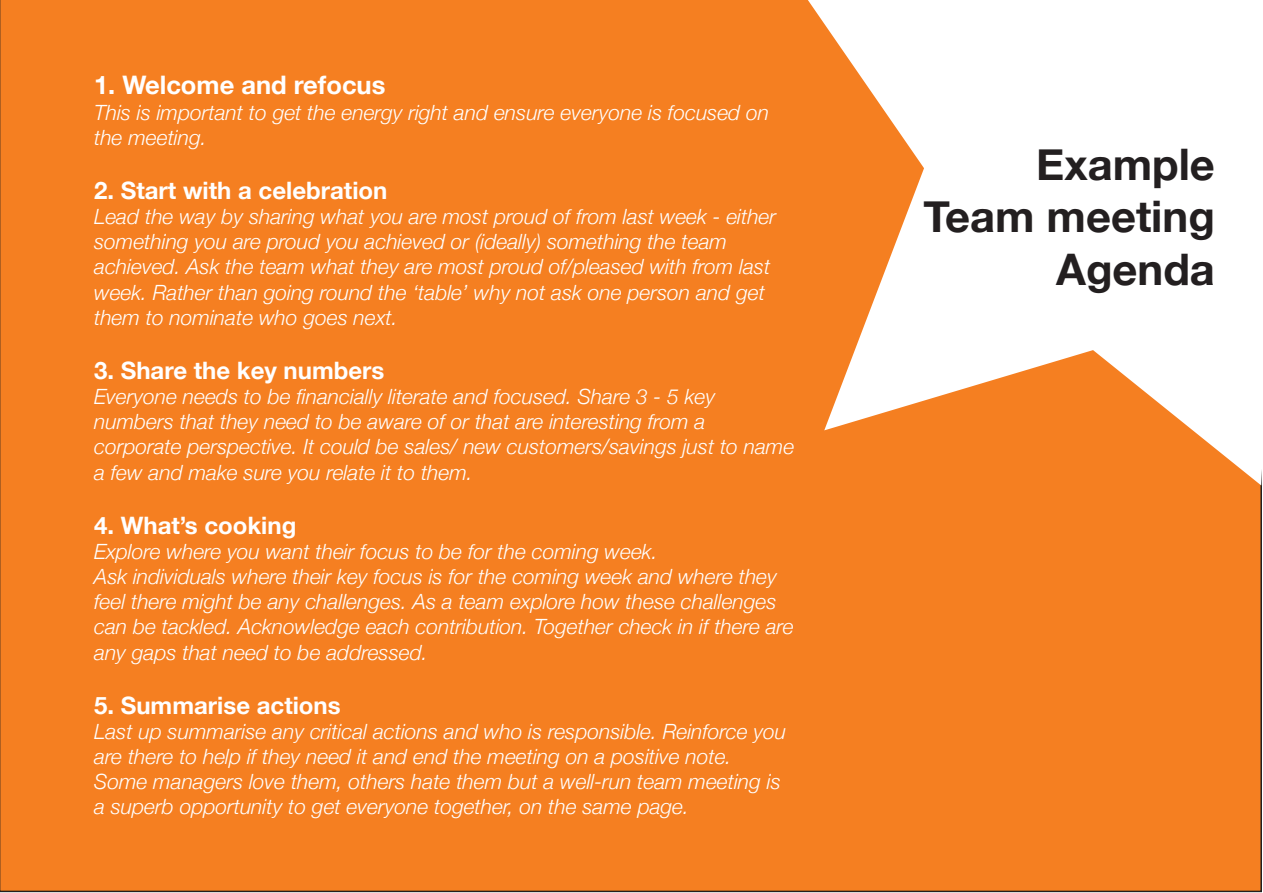
<style>
.page{position:relative;width:1263px;height:893px;background:#fff}
.page>*{position:absolute;margin:0;border:0;box-sizing:border-box;transform-origin:0 0}
.t1{font:700 43.5px/52.2px "Helvetica Neue";color:#231f20;text-align:right}
.t2{font:700 25.5px "Helvetica Neue";color:#fff}
.t3{font:700 24px "Helvetica Neue";color:#fff}
.t4{font:italic 300 21px/25.2px "Helvetica Neue";color:#fff}
</style>
<div class="page">
<div style="left:0;top:0;width:1262px;height:892px;background:#f57f21"></div>
<svg style="left:808px;top:0;width:454px;height:485px"></svg>
<p class="t2" style="left:94px;top:65px;width:293px">1. Welcome and refocus</p>
<p class="t4" style="left:94px;top:98px;width:676px">This is important to get the energy right and ensure everyone is focused on the meeting.</p>
<p class="t3" style="left:94px;top:171px;width:295px">2. Start with a celebration</p>
<p class="t4" style="left:94px;top:202px;width:683px">Lead the way by sharing what you are most proud of from last week - either something you are proud you achieved or (ideally) something the team achieved. Ask the team what they are most proud of/pleased with from last week. Rather than going round the ‘table’ why not ask one person and get them to nominate who goes next.</p>
<p class="t3" style="left:94px;top:351px;width:292px">3. Share the key numbers</p>
<p class="t4" style="left:94px;top:382px;width:702px">Everyone needs to be financially literate and focused. Share 3 - 5 key numbers that they need to be aware of or that are interesting from a corporate perspective. It could be sales/ new customers/savings just to name a few and make sure you relate it to them.</p>
<p class="t3" style="left:94px;top:506px;width:204px">4. What’s cooking</p>
<p class="t4" style="left:94px;top:537px;width:701px">Explore where you want their focus to be for the coming week.<br>Ask individuals where their key focus is for the coming week and where they feel there might be any challenges. As a team explore how these challenges can be tackled. Acknowledge each contribution. Together check in if there are any gaps that need to be addressed.</p>
<p class="t3" style="left:94px;top:686px;width:248px">5. Summarise actions</p>
<p class="t4" style="left:94px;top:717px;width:693px">Last up summarise any critical actions and who is responsible. Reinforce you are there to help if they need it and end the meeting on a positive note.<br>Some managers love them, others hate them but a well-run team meeting is a superb opportunity to get everyone together, on the same page.</p>
<h1 class="t1" style="left:923px;top:140px;width:293px">Example<br>Team meeting<br>Agenda</h1>
</div>
